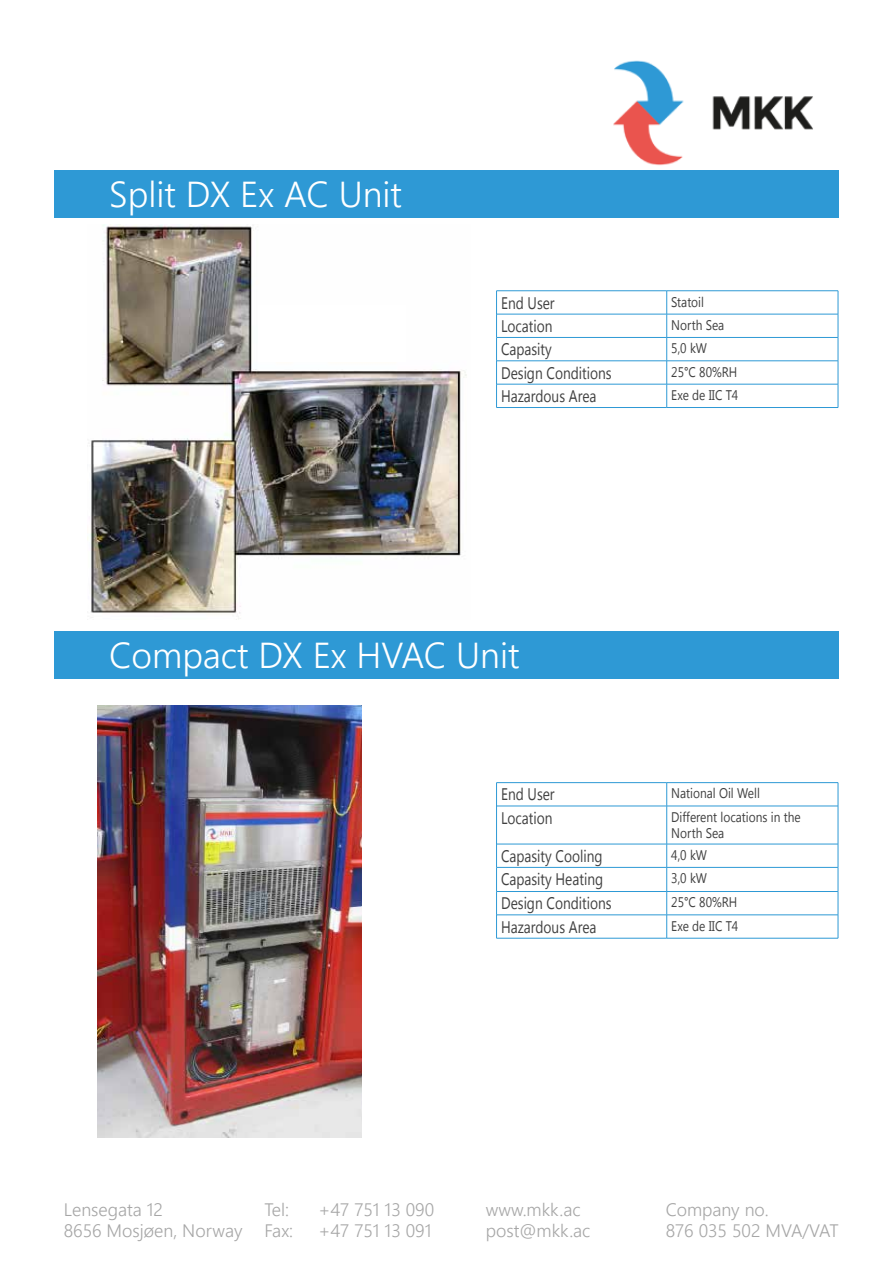
<style>
.page{position:relative;width:893px;height:1263px;background:#fff}
.page>*{position:absolute;margin:0;border:0;box-sizing:border-box;transform-origin:0 0}
.t1{font:300 36px "Segoe UI";color:#fff}
.t2{font:300 18px/21.6px "Segoe UI";color:#a6a6a6}
.t3{font:16.8px "Segoe UI";color:#404040;scale:.82 1}
.t4{font:13.95px/16.8px "Segoe UI";color:#404040;scale:.85 1}
</style>
<div class="page">
<img style="left:613px;top:60px;width:200px;height:106px">
<div style="left:54px;top:170px;width:785px;height:47px;background:#2e99d5"></div>
<div style="left:54px;top:631px;width:785px;height:48px;background:#2e99d5"></div>
<hr style="left:496px;top:290px;width:171px;height:1px;background:#2e99d5">
<hr style="left:667px;top:290px;width:171px;height:1px;background:#2e99d5">
<hr style="left:497px;top:314px;width:170px;height:1px;background:#2e99d5">
<hr style="left:667px;top:314px;width:171px;height:1px;background:#2e99d5">
<hr style="left:497px;top:337px;width:170px;height:1px;background:#2e99d5">
<hr style="left:667px;top:337px;width:171px;height:1px;background:#2e99d5">
<hr style="left:497px;top:361px;width:170px;height:1px;background:#2e99d5">
<hr style="left:667px;top:361px;width:171px;height:1px;background:#2e99d5">
<hr style="left:497px;top:384px;width:170px;height:1px;background:#2e99d5">
<hr style="left:667px;top:384px;width:171px;height:1px;background:#2e99d5">
<hr style="left:496px;top:407px;width:171px;height:1px;background:#2e99d5">
<hr style="left:667px;top:407px;width:171px;height:1px;background:#2e99d5">
<svg style="left:496px;top:291px;width:1px;height:116px"></svg>
<svg style="left:666px;top:291px;width:1px;height:116px"></svg>
<svg style="left:838px;top:291px;width:1px;height:116px"></svg>
<img style="left:90px;top:224px;width:377px;height:395px">
<div style="left:258px;top:305px;width:147px;height:56px;background:#fff"></div>
<img style="left:98px;top:706px;width:264px;height:431px">
<hr style="left:496px;top:782px;width:171px;height:1px;background:#2e99d5">
<hr style="left:667px;top:782px;width:171px;height:1px;background:#2e99d5">
<hr style="left:497px;top:806px;width:170px;height:1px;background:#2e99d5">
<hr style="left:667px;top:806px;width:171px;height:1px;background:#2e99d5">
<hr style="left:497px;top:844px;width:170px;height:1px;background:#2e99d5">
<hr style="left:667px;top:844px;width:171px;height:1px;background:#2e99d5">
<hr style="left:497px;top:867px;width:170px;height:1px;background:#2e99d5">
<hr style="left:667px;top:867px;width:171px;height:1px;background:#2e99d5">
<hr style="left:497px;top:891px;width:170px;height:1px;background:#2e99d5">
<hr style="left:667px;top:891px;width:171px;height:1px;background:#2e99d5">
<hr style="left:497px;top:914px;width:170px;height:1px;background:#2e99d5">
<hr style="left:667px;top:914px;width:171px;height:1px;background:#2e99d5">
<hr style="left:496px;top:938px;width:171px;height:1px;background:#2e99d5">
<hr style="left:667px;top:938px;width:171px;height:1px;background:#2e99d5">
<svg style="left:496px;top:783px;width:1px;height:23px"></svg>
<svg style="left:666px;top:783px;width:1px;height:23px"></svg>
<svg style="left:838px;top:783px;width:1px;height:23px"></svg>
<hr style="left:496px;top:806px;width:1px;height:38px;background:#2e99d5">
<hr style="left:666px;top:806px;width:1px;height:38px;background:#2e99d5">
<hr style="left:838px;top:806px;width:1px;height:38px;background:#2e99d5">
<svg style="left:496px;top:844px;width:1px;height:94px"></svg>
<svg style="left:666px;top:844px;width:1px;height:94px"></svg>
<svg style="left:838px;top:844px;width:1px;height:94px"></svg>
<h1 class="t1" style="left:109px;top:167px;width:294px">Split DX Ex AC Unit</h1>
<p class="t3" style="left:501px;top:291px;width:67px">End User</p>
<p class="t4" style="left:671px;top:292px;width:40px">Statoil</p>
<p class="t3" style="left:501px;top:314px;width:64px">Location</p>
<p class="t4" style="left:671px;top:316px;width:64px">North Sea</p>
<p class="t3" style="left:501px;top:338px;width:63px">Capasity</p>
<p class="t4" style="left:671px;top:339px;width:44px">5,0 kW</p>
<p class="t3" style="left:501px;top:361px;width:136px">Design Conditions</p>
<p class="t4" style="left:671px;top:363px;width:79px">25°C 80%RH</p>
<p class="t3" style="left:501px;top:384px;width:118px">Hazardous Area</p>
<p class="t4" style="left:671px;top:386px;width:80px">Exe de IIC T4</p>
<h1 class="t1" style="left:109px;top:628px;width:412px">Compact DX Ex HVAC Unit</h1>
<p class="t3" style="left:501px;top:783px;width:67px">End User</p>
<p class="t4" style="left:671px;top:784px;width:106px">National Oil Well</p>
<p class="t3" style="left:501px;top:806px;width:64px">Location</p>
<p class="t4" style="left:671px;top:808px;width:154px">Different locations in the<br>North Sea</p>
<p class="t3" style="left:501px;top:844px;width:125px">Capasity Cooling</p>
<p class="t4" style="left:671px;top:846px;width:44px">4,0 kW</p>
<p class="t3" style="left:501px;top:867px;width:126px">Capasity Heating</p>
<p class="t4" style="left:671px;top:869px;width:44px">3,0 kW</p>
<p class="t3" style="left:501px;top:892px;width:136px">Design Conditions</p>
<p class="t4" style="left:671px;top:893px;width:79px">25°C 80%RH</p>
<p class="t3" style="left:501px;top:915px;width:118px">Hazardous Area</p>
<p class="t4" style="left:671px;top:917px;width:80px">Exe de IIC T4</p>
<p class="t2" style="left:64px;top:1198px;width:180px">Lensegata 12<br>8656 Mosjøen, Norway</p>
<p class="t2" style="left:264px;top:1198px;width:26px">Tel:</p>
<p class="t2" style="left:318px;top:1198px;width:117px">+47 751 13 090</p>
<p class="t2" style="left:264px;top:1219px;width:30px">Fax:</p>
<p class="t2" style="left:318px;top:1219px;width:115px">+47 751 13 091</p>
<p class="t2" style="left:486px;top:1198px;width:106px">www.mkk.ac post@mkk.ac</p>
<p class="t2" style="left:666px;top:1198px;width:175px">Company no.<br>876 035 502 MVA/VAT</p>
</div>
